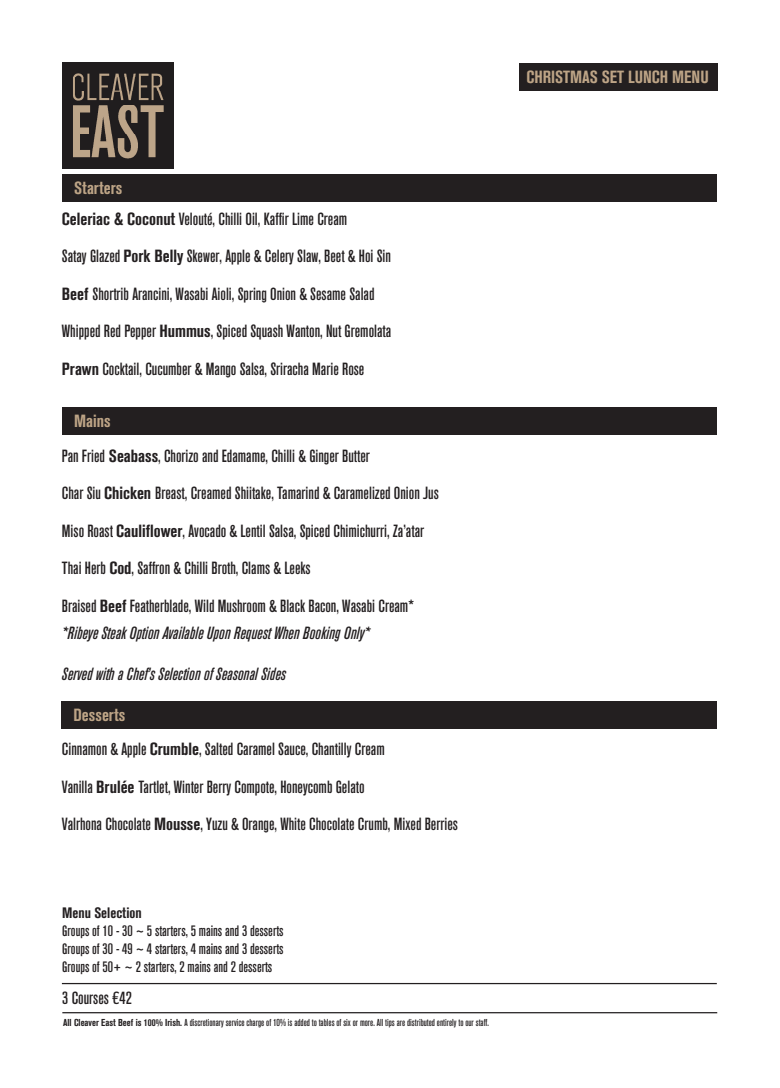
<style>
.page{position:relative;width:780px;height:1088px;background:#fff}
.page>*{position:absolute;margin:0;border:0;box-sizing:border-box;transform-origin:0 0}
.t1{font:17.5px/37.5px "Akzidenz Grotesk BQ Md Cnd Alt";color:#231f20}
.t2{font:17.5px "Akzidenz Grotesk BQ Md Cnd It Alt";color:#231f20}
.t3{font:17.5px "Akzidenz Grotesk BQ Bd Cnd Alt";color:#bda486}
.t4{font:15px/18px "Akzidenz Grotesk BQ Md Cnd Alt";color:#231f20;text-align:justify}
.t5{font:15px "Akzidenz Grotesk BQ Bd Cnd Alt";color:#231f20}
.t6{font:10px "Akzidenz Grotesk BQ Md Cnd Alt";color:#231f20}
.s1{font-family:"Akzidenz Grotesk BQ Bd Cnd Alt"}
</style>
<div class="page">
<hr style="left:62px;top:1012px;width:655px;height:1px;background:#231f20">
<img style="left:63px;top:63px;width:111px;height:105px">
<div style="left:519px;top:63px;width:198px;height:28px;background:#231f20"></div>
<div style="left:62px;top:407px;width:655px;height:28px;background:#231f20"></div>
<div style="left:63px;top:174px;width:654px;height:28px;background:#231f20"></div>
<div style="left:62px;top:701px;width:655px;height:28px;background:#231f20"></div>
<hr style="left:62px;top:983px;width:654px;height:1px;background:#231f20">
<p class="t3" style="left:526px;top:67px;width:184px">CHRISTMAS SET LUNCH MENU</p>
<p class="t3" style="left:74px;top:178px;width:50px">Starters</p>
<p class="t1" style="left:62px;top:200px;width:331px"><span class="s1">Celeriac &amp; Coconut</span> Velouté, Chilli Oil, Kaffir Lime Cream<br>Satay Glazed <span class="s1">Pork Belly</span> Skewer, Apple &amp; Celery Slaw, Beet &amp; Hoi Sin <span class="s1">Beef</span> Shortrib Arancini, Wasabi Aioli, Spring Onion &amp; Sesame Salad Whipped Red Pepper <span class="s1">Hummus</span>, Spiced Squash Wanton, Nut Gremolata <span class="s1">Prawn</span> Cocktail, Cucumber &amp; Mango Salsa, Sriracha Marie Rose</p>
<p class="t3" style="left:74px;top:411px;width:38px">Mains</p>
<p class="t1" style="left:62px;top:437px;width:378px">Pan Fried <span class="s1">Seabass</span>, Chorizo and Edamame, Chilli &amp; Ginger Butter<br>Char Siu <span class="s1">Chicken</span> Breast, Creamed Shiitake, Tamarind &amp; Caramelized Onion Jus Miso Roast <span class="s1">Cauliflower</span>, Avocado &amp; Lentil Salsa, Spiced Chimichurri, Za’atar Thai Herb <span class="s1">Cod</span>, Saffron &amp; Chilli Broth, Clams &amp; Leeks<br>Braised <span class="s1">Beef</span> Featherblade, Wild Mushroom &amp; Black Bacon, Wasabi Cream*</p>
<p class="t2" style="left:62px;top:623px;width:309px">*Ribeye Steak Option Available Upon Request When Booking Only*</p>
<p class="t2" style="left:62px;top:664px;width:225px">Served with a Chef’s Selection of Seasonal Sides</p>
<p class="t3" style="left:74px;top:705px;width:53px">Desserts</p>
<p class="t1" style="left:62px;top:730px;width:397px">Cinnamon &amp; Apple <span class="s1">Crumble</span>, Salted Caramel Sauce, Chantilly Cream<br>Vanilla <span class="s1">Brulée</span> Tartlet, Winter Berry Compote, Honeycomb Gelato<br>Valrhona Chocolate <span class="s1">Mousse</span>, Yuzu &amp; Orange, White Chocolate Crumb, Mixed Berries</p>
<p class="t5" style="left:62px;top:904px;width:81px">Menu Selection</p>
<p class="t4" style="left:62px;top:922px;width:223px">Groups of 10 - 30 ~ 5 starters, 5 mains and 3 desserts Groups of 30 - 49 ~ 4 starters, 4 mains and 3 desserts Groups of 50+ ~ 2 starters, 2 mains and 2 desserts</p>
<p class="t1" style="left:62px;top:979px;width:71px">3 Courses €42</p>
<p class="t6" style="left:63px;top:1016px;width:427px"><span class="s1">All Cleaver East Beef is 100% Irish.</span> A discretionary service charge of 10% is added to tables of six or more. All tips are distributed entirely to our staff.</p>
</div>
